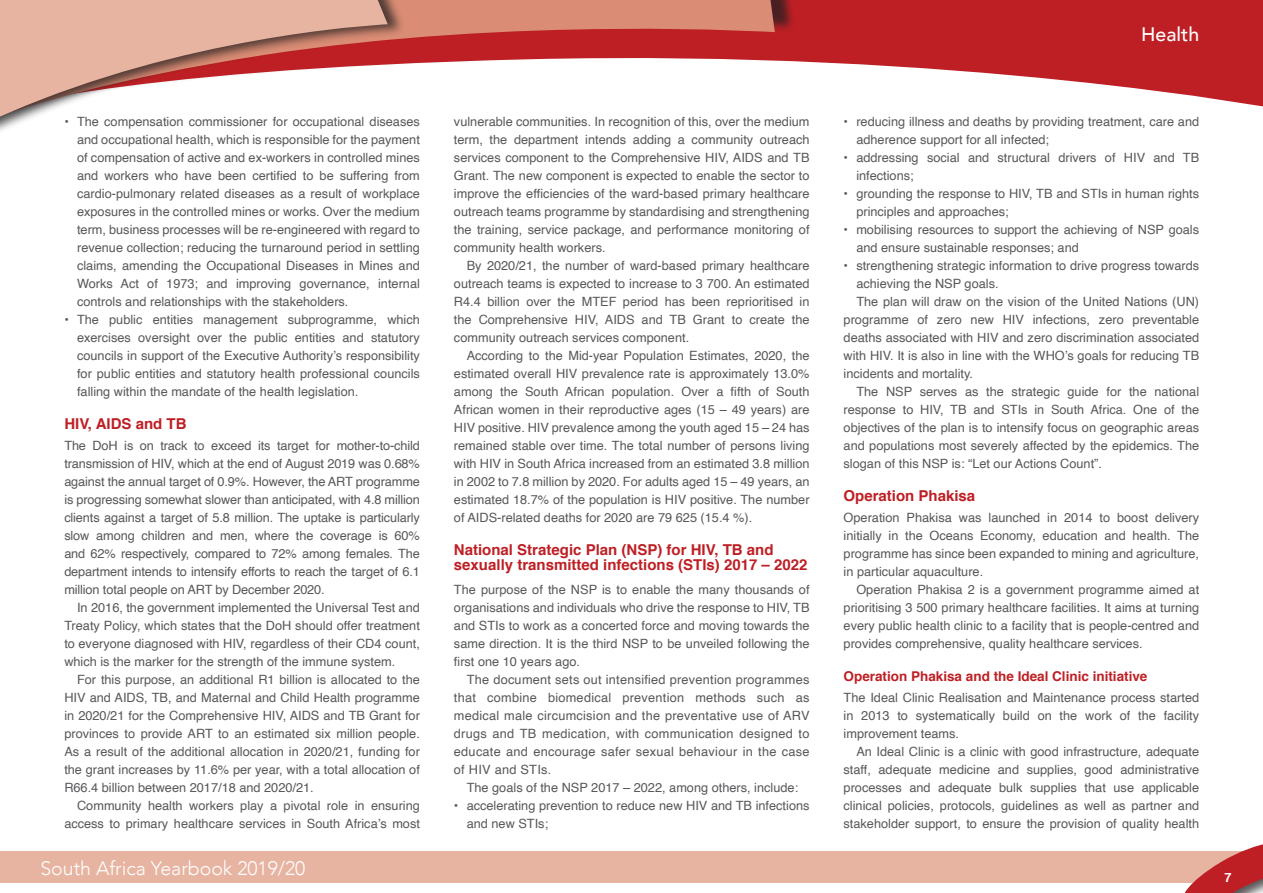
<style>
.page{position:relative;width:1263px;height:893px;background:#fff}
.page>*{position:absolute;margin:0;border:0;box-sizing:border-box;transform-origin:0 0}
.t1{font:300 19.5px "Avenir";color:#fff}
.t2{font:500 19.5px "Avenir";color:#fff}
.Heading2{font:700 15px/15px "Helvetica";color:#be1f24}
.Heading1{font:700 15px "Helvetica";color:#be1f24}
.Heading2-2{font:700 13.5px "Helvetica";color:#be1f24}
.Heading2-3{font:12.75px/18px "Helvetica";color:#57585a;text-align:justify}
.t3{font:700 12.75px "Helvetica";color:#fff}
</style>
<div class="page">
<div style="left:0;top:851px;width:1245px;height:32px;background:#e7b4a2"></div>
<svg style="left:795px;top:0;width:468px;height:107px;fill:#be1f24"></svg>
<div style="left:0;top:0;width:795px;height:163px;background:#231f20;opacity:.75"></div>
<svg style="left:406px;top:0;width:369px;height:163px"></svg>
<div style="left:0;top:0;width:406px;height:250px;background:#231f20;opacity:.75"></div>
<svg style="left:0;top:0;width:388px;height:239px"></svg>
<svg style="left:1184px;top:844px;width:79px;height:49px"></svg>
<p class="Heading2-3" style="left:77px;top:113px;width:344px;text-indent:-13px">• The compensation commissioner for occupational diseases and occupational health, which is responsible for the payment of compensation of active and ex-workers in controlled mines and workers who have been certified to be suffering from cardio-pulmonary related diseases as a result of workplace exposures in the controlled mines or works. Over the medium term, business processes will be re-engineered with regard to revenue collection; reducing the turnaround period in settling claims, amending the Occupational Diseases in Mines and Works Act of 1973; and improving governance, internal controls and relationships with the stakeholders.</p>
<p class="Heading2-3" style="left:77px;top:311px;width:344px;text-indent:-13px">• The public entities management subprogramme, which exercises oversight over the public entities and statutory councils in support of the Executive Authority’s responsibility for public entities and statutory health professional councils falling within the mandate of the health legislation.</p>
<p class="Heading1" style="left:64px;top:412px;width:124px">HIV, AIDS and TB</p>
<p class="Heading2-3" style="left:64px;top:437px;width:357px">The DoH is on track to exceed its target for mother-to-child transmission of HIV, which at the end of August 2019 was 0.68% against the annual target of 0.9%. However, the ART programme is progressing somewhat slower than anticipated, with 4.8 million clients against a target of 5.8 million. The uptake is particularly slow among children and men, where the coverage is 60% and 62% respectively, compared to 72% among females. The department intends to intensify efforts to reach the target of 6.1 million total people on ART by December 2020.</p>
<p class="Heading2-3" style="left:64px;top:599px;width:357px;text-indent:13px">In 2016, the government implemented the Universal Test and Treaty Policy, which states that the DoH should offer treatment to everyone diagnosed with HIV, regardless of their CD4 count, which is the marker for the strength of the immune system.</p>
<p class="Heading2-3" style="left:64px;top:671px;width:357px;text-indent:13px">For this purpose, an additional R1 billion is allocated to the HIV and AIDS, TB, and Maternal and Child Health programme in 2020/21 for the Comprehensive HIV, AIDS and TB Grant for provinces to provide ART to an estimated six million people.<br>As a result of the additional allocation in 2020/21, funding for the grant increases by 11.6% per year, with a total allocation of R66.4 billion between 2017/18 and 2020/21.</p>
<p class="Heading2-3" style="left:64px;top:797px;width:357px;text-align:right">Community health workers play a pivotal role in ensuring access to primary healthcare services in South Africa’s most</p>
<h1 class="t1" style="left:40px;top:856px;width:267px">South Africa Yearbook 2019/20</h1>
<p class="Heading2-3" style="left:454px;top:113px;width:357px">vulnerable communities. In recognition of this, over the medium term, the department intends adding a community outreach services component to the Comprehensive HIV, AIDS and TB Grant. The new component is expected to enable the sector to improve the efficiencies of the ward-based primary healthcare outreach teams programme by standardising and strengthening the training, service package, and performance monitoring of community health workers.</p>
<p class="Heading2-3" style="left:454px;top:257px;width:357px;text-indent:13px">By 2020/21, the number of ward-based primary healthcare outreach teams is expected to increase to 3 700. An estimated R4.4 billion over the MTEF period has been reprioritised in the Comprehensive HIV, AIDS and TB Grant to create the community outreach services component.</p>
<p class="Heading2-3" style="left:454px;top:347px;width:357px;text-indent:13px">According to the Mid-year Population Estimates, 2020, the estimated overall HIV prevalence rate is approximately 13.0% among the South African population. Over a fifth of South African women in their reproductive ages (15 – 49 years) are HIV positive. HIV prevalence among the youth aged 15 – 24 has remained stable over time. The total number of persons living with HIV in South Africa increased from an estimated 3.8 million in 2002 to 7.8 million by 2020. For adults aged 15 – 49 years, an estimated 18.7% of the population is HIV positive. The number of AIDS-related deaths for 2020 are 79 625 (15.4 %).</p>
<p class="Heading2" style="left:454px;top:542px;width:355px">National Strategic Plan (NSP) for HIV, TB and sexually transmitted infections (STIs) 2017 – 2022</p>
<p class="Heading2-3" style="left:454px;top:581px;width:357px">The purpose of the NSP is to enable the many thousands of organisations and individuals who drive the response to HIV, TB and STIs to work as a concerted force and moving towards the same direction. It is the third NSP to be unveiled following the first one 10 years ago.</p>
<p class="Heading2-3" style="left:454px;top:671px;width:357px;text-indent:13px">The document sets out intensified prevention programmes that combine biomedical prevention methods such as medical male circumcision and the preventative use of ARV drugs and TB medication, with communication designed to educate and encourage safer sexual behaviour in the case of HIV and STIs.</p>
<p class="Heading2-3" style="left:467px;top:779px;width:333px">The goals of the NSP 2017 – 2022, among others, include:</p>
<p class="Heading2-3" style="left:467px;top:797px;width:344px;text-indent:-13px">• accelerating prevention to reduce new HIV and TB infections and new STIs;</p>
<h1 class="t2" style="left:1141px;top:18px;width:60px">Health</h1>
<p class="Heading2-3" style="left:856px;top:113px;width:344px;text-indent:-13px">• reducing illness and deaths by providing treatment, care and adherence support for all infected;</p>
<p class="Heading2-3" style="left:856px;top:149px;width:344px;text-indent:-13px">• addressing social and structural drivers of HIV and TB infections;</p>
<p class="Heading2-3" style="left:856px;top:185px;width:344px;text-indent:-13px">• grounding the response to HIV, TB and STIs in human rights principles and approaches;</p>
<p class="Heading2-3" style="left:856px;top:221px;width:344px;text-indent:-13px">• mobilising resources to support the achieving of NSP goals and ensure sustainable responses; and</p>
<p class="Heading2-3" style="left:856px;top:257px;width:344px;text-indent:-13px">• strengthening strategic information to drive progress towards achieving the NSP goals.</p>
<p class="Heading2-3" style="left:843px;top:293px;width:357px;text-indent:13px">The plan will draw on the vision of the United Nations (UN) programme of zero new HIV infections, zero preventable deaths associated with HIV and zero discrimination associated with HIV. It is also in line with the WHO’s goals for reducing TB incidents and mortality.</p>
<p class="Heading2-3" style="left:843px;top:383px;width:357px;text-indent:13px">The NSP serves as the strategic guide for the national response to HIV, TB and STIs in South Africa. One of the objectives of the plan is to intensify focus on geographic areas and populations most severely affected by the epidemics. The slogan of this NSP is: “Let our Actions Count”.</p>
<p class="Heading1" style="left:843px;top:484px;width:133px">Operation Phakisa</p>
<p class="Heading2-3" style="left:843px;top:509px;width:357px">Operation Phakisa was launched in 2014 to boost delivery initially in the Oceans Economy, education and health. The programme has since been expanded to mining and agriculture, in particular aquaculture.</p>
<p class="Heading2-3" style="left:843px;top:581px;width:357px;text-indent:13px">Operation Phakisa 2 is a government programme aimed at prioritising 3 500 primary healthcare facilities. It aims at turning every public health clinic to a facility that is people-centred and provides comprehensive, quality healthcare services.</p>
<p class="Heading2-2" style="left:843px;top:665px;width:305px">Operation Phakisa and the Ideal Clinic initiative</p>
<p class="Heading2-3" style="left:843px;top:689px;width:357px">The Ideal Clinic Realisation and Maintenance process started in 2013 to systematically build on the work of the facility improvement teams.</p>
<p class="Heading2-3" style="left:843px;top:743px;width:357px;text-indent:13px">An Ideal Clinic is a clinic with good infrastructure, adequate staff, adequate medicine and supplies, good administrative processes and adequate bulk supplies that use applicable clinical policies, protocols, guidelines as well as partner and stakeholder support, to ensure the provision of quality health</p>
<p class="t3" style="left:1224px;top:867px;width:9px">7</p>
</div>
